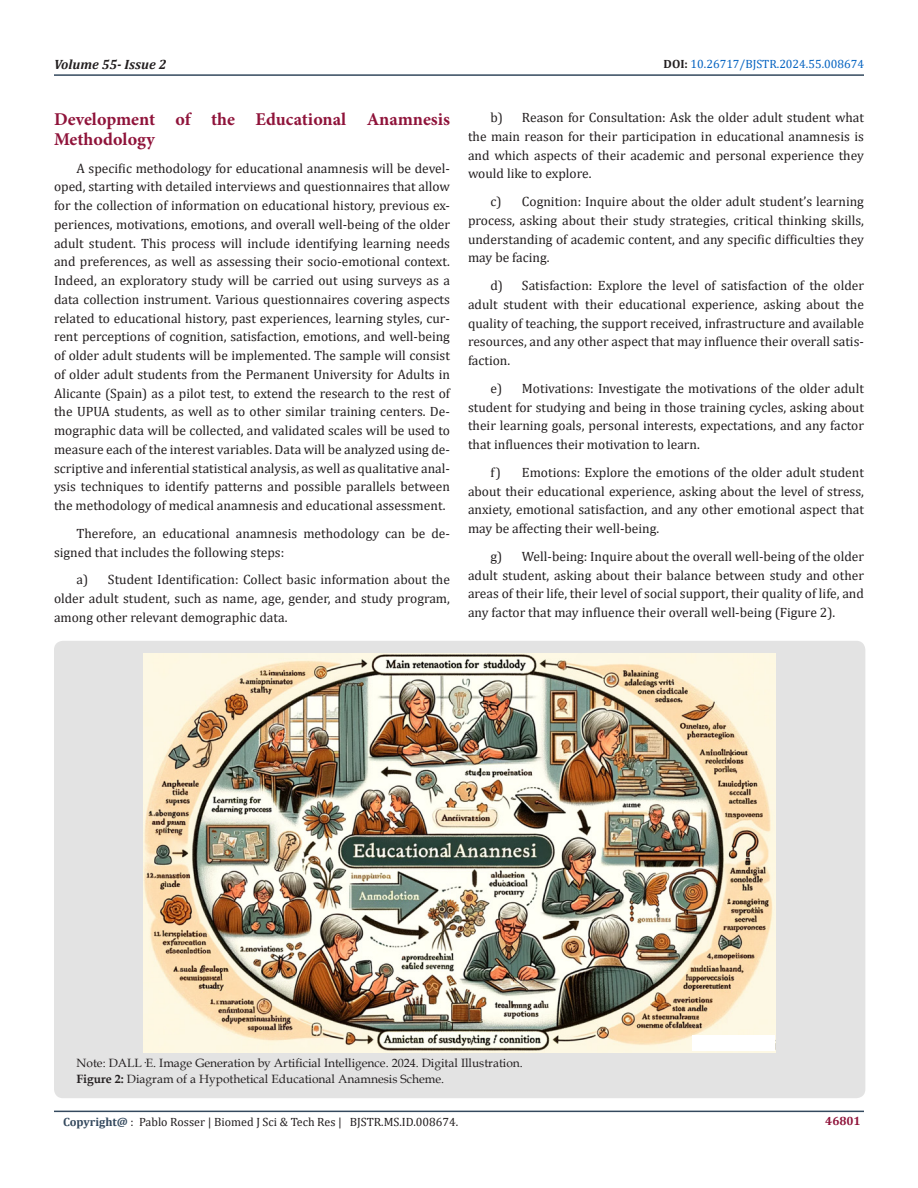
<style>
.page{position:relative;width:918px;height:1188px;background:#fff}
.page>*{position:absolute;margin:0;border:0;box-sizing:border-box;transform-origin:0 0}
.t1{font:700 18px/20.2px "Minion Pro";color:#8f133a}
.t2{font:13.5px/18.8px "Cambria";color:#231f20;text-align:justify}
.t3{font:italic 700 13.5px "Cambria";color:#231f20}
.t4{font:12px/16.5px "Book Antiqua";color:#231f20}
.t5{font:12px "Cambria";color:#231f20}
.t6{font:12px "Cambria";color:#0563c1}
.t7{font:700 12px "Cambria";color:#8f133a}
.s1{font-weight:700;color:#231f20}
.s2{font-weight:700}
.s3{font-weight:700;color:#34495e}
</style>
<div class="page">
<hr style="left:54px;top:1111px;width:810px;height:1px;background:#34495e">
<hr style="left:54px;top:74px;width:810px;height:2px;background:#34495e">
<div style="left:54px;top:641px;width:811px;height:457px;background:#e3e3e3;border-radius:9px"></div>
<img style="left:144px;top:653px;width:632px;height:399px">
<div style="left:692px;top:1036px;width:83px;height:15px;background:#fff"></div>
<p class="t3" style="left:54px;top:55px;width:114px">Volume 55- Issue 2</p>
<p class="t6" style="left:664px;top:57px;width:202px"><span class="s1">DOI:</span> 10.26717/BJSTR.2024.55.008674</p>
<p class="t1" style="left:54px;top:109px;width:397px">Development of the Educational Anamnesis<br>Methodology</p>
<p class="t2" style="left:54px;top:159px;width:398px;text-indent:22px">A specific methodology for educational anamnesis will be devel&shy;oped, starting with detailed interviews and questionnaires that allow for the collection of information on educational history, previous ex&shy;periences, motivations, emotions, and overall well-being of the older adult student. This process will include identifying learning needs and preferences, as well as assessing their socio-emotional context.<br>Indeed, an exploratory study will be carried out using surveys as a data collection instrument. Various questionnaires covering aspects related to educational history, past experiences, learning styles, cur&shy;rent perceptions of cognition, satisfaction, emotions, and well-being of older adult students will be implemented. The sample will consist of older adult students from the Permanent University for Adults in Alicante (Spain) as a pilot test, to extend the research to the rest of the UPUA students, as well as to other similar training centers. De&shy;mographic data will be collected, and validated scales will be used to measure each of the interest variables. Data will be analyzed using de&shy;scriptive and inferential statistical analysis, as well as qualitative anal&shy;ysis techniques to identify patterns and possible parallels between the methodology of medical anamnesis and educational assessment.</p>
<p class="t2" style="left:54px;top:524px;width:397px;text-indent:22px">Therefore, an educational anamnesis methodology can be de&shy;signed that includes the following steps:</p>
<p class="t2" style="left:54px;top:570px;width:397px;text-indent:22px">a) Student Identification: Collect basic information about the older adult student, such as name, age, gender, and study program, among other relevant demographic data.</p>
<p class="t2" style="left:468px;top:108px;width:398px;text-indent:22px">b) Reason for Consultation: Ask the older adult student what the main reason for their participation in educational anamnesis is and which aspects of their academic and personal experience they would like to explore.</p>
<p class="t2" style="left:468px;top:192px;width:398px;text-indent:22px">c) Cognition: Inquire about the older adult student’s learning process, asking about their study strategies, critical thinking skills, understanding of academic content, and any specific difficulties they may be facing.</p>
<p class="t2" style="left:468px;top:276px;width:398px;text-indent:22px">d) Satisfaction: Explore the level of satisfaction of the older adult student with their educational experience, asking about the quality of teaching, the support received, infrastructure and available resources, and any other aspect that may influence their overall satis&shy;faction.</p>
<p class="t2" style="left:468px;top:379px;width:398px;text-indent:22px">e) Motivations: Investigate the motivations of the older adult student for studying and being in those training cycles, asking about their learning goals, personal interests, expectations, and any factor that influences their motivation to learn.</p>
<p class="t2" style="left:468px;top:463px;width:398px;text-indent:22px">f) Emotions: Explore the emotions of the older adult student about their educational experience, asking about the level of stress, anxiety, emotional satisfaction, and any other emotional aspect that may be affecting their well-being.</p>
<p class="t2" style="left:468px;top:547px;width:398px;text-indent:22px">g) Well-being: Inquire about the overall well-being of the older adult student, asking about their balance between study and other areas of their life, their level of social support, their quality of life, and any factor that may influence their overall well-being (Figure 2).</p>
<p class="t4" style="left:76px;top:1054px;width:448px">Note: DALL·E. Image Generation by Artificial Intelligence. 2024. Digital Illustration.<br><span class="s2">Figure 2:</span> Diagram of a Hypothetical Educational Anamnesis Scheme.</p>
<p class="t5" style="left:63px;top:1115px;width:397px"><span class="s3">Copyright@</span> : Pablo Rosser | Biomed J Sci &amp; Tech Res | BJSTR.MS.ID.008674.</p>
<p class="t7" style="left:825px;top:1113px;width:37px">46801</p>
</div>
